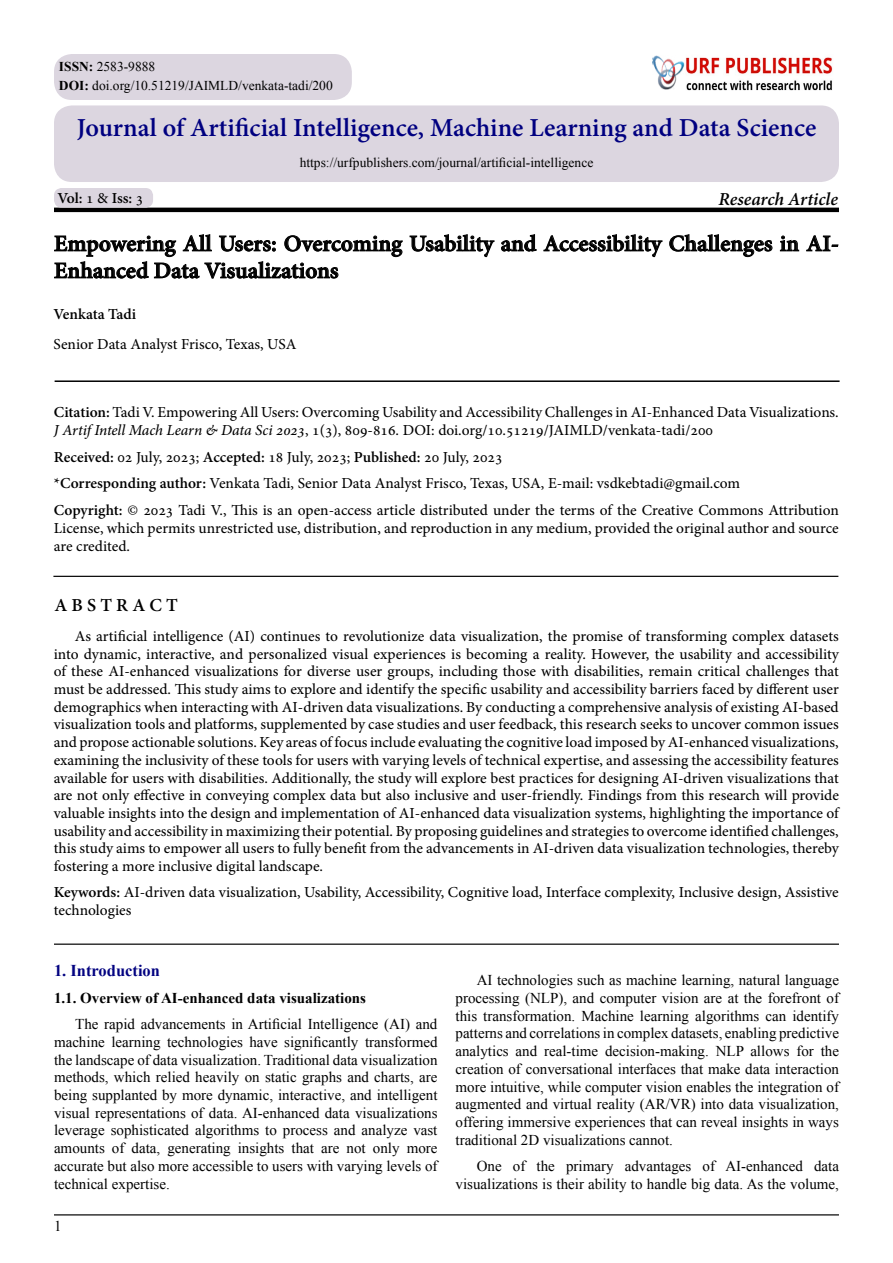
<style>
.page{position:relative;width:893px;height:1263px;background:#fff}
.page>*{position:absolute;margin:0;border:0;box-sizing:border-box;transform-origin:0 0}
.t1{font:700 25.5px "Adobe Hebrew";color:#000080}
.t2{font:700 22.5px "Adobe Hebrew";color:#000}
.t3{font:italic 700 18px "Adobe Hebrew";letter-spacing:-.005em;color:#000}
.t4{font:700 18px "Adobe Hebrew";letter-spacing:.23em;color:#000}
.t5{font:700 16.5px "Times New Roman";color:#030381}
.t6{font:15px/17.7px "Adobe Hebrew";color:#000}
.t7{font:15px/17.7px "Times New Roman";color:#000}
.t8{font:700 15px "Times New Roman";color:#000}
.t9{font:700 15px "Adobe Hebrew";letter-spacing:-.005em;color:#000}
.t10{font:13.5px/18.3px "Times New Roman";color:#000}
.s1{font-weight:700}
.s2{font-weight:400}
.s3{font-style:italic}
</style>
<div class="page">
<hr style="left:54px;top:208px;width:785px;height:4px;background:#000">
<svg style="left:409px;top:234px;width:86px;height:23px"></svg>
<svg style="left:501px;top:234px;width:36px;height:18px"></svg>
<svg style="left:543px;top:234px;width:120px;height:23px"></svg>
<svg style="left:669px;top:234px;width:104px;height:23px"></svg>
<svg style="left:780px;top:235px;width:19px;height:17px"></svg>
<svg style="left:806px;top:235px;width:32px;height:17px"></svg>
<svg style="left:54px;top:234px;width:349px;height:45px"></svg>
<hr style="left:55px;top:380px;width:785px;height:2px;background:#000">
<hr style="left:53px;top:576px;width:785px;height:1px;background:#000">
<hr style="left:54px;top:1214px;width:785px;height:1px;background:#000">
<div style="left:54px;top:188px;width:99px;height:20px;background:#dcd6e0;border-radius:8px"></div>
<div style="left:54px;top:105px;width:785px;height:77px;background:#dcd6e0;border-radius:18px"></div>
<img style="left:697px;top:57px;width:136px;height:33px">
<div style="left:641px;top:44px;width:56px;height:46px;background:#000;opacity:.5"></div>
<div style="left:642px;top:46px;width:50px;height:44px;background:#fff"></div>
<div style="left:651px;top:55px;width:44px;height:35px;background:#000;opacity:.75"></div>
<div style="left:54px;top:54px;width:298px;height:46px;background:#dcd6e0;border-radius:18px"></div>
<hr style="left:54px;top:943px;width:785px;height:2px;background:#000">
<p class="t10" style="left:59px;top:57px;width:275px"><span class="s1">ISSN:</span> 2583-9888<br><span class="s1">DOI:</span> doi.org/10.51219/JAIMLD/venkata-tadi/200</p>
<h1 class="t1" style="left:77px;top:112px;width:741px">Journal of Artificial Intelligence, Machine Learning and Data Science</h1>
<p class="t9" style="left:57px;top:189px;width:87px">Vol <span class="s2">1</span>: <span class="s2">&amp;</span> Iss <span class="s2">3</span>:</p>
<p class="t10" style="left:300px;top:153px;width:295px">https://urfpublishers.com/journal/artificial-intelligence</p>
<p class="t3" style="left:718px;top:188px;width:121px">Research Article</p>
<h2 class="t2" style="left:54px;top:230px;width:786px">Empowering All Users: Overcoming Usability and Accessibility Challenges in AI-</h2>
<h2 class="t2" style="left:54px;top:257px;width:286px">Enhanced Data Visualizations</h2>
<p class="t9" style="left:53px;top:305px;width:84px">Venkata Tadi</p>
<p class="t6" style="left:53px;top:336px;width:245px">Senior Data Analyst Frisco, Texas, USA</p>
<p class="t6" style="left:54px;top:403px;width:786px"><span class="s1">Citation:</span> Tadi .V Empowering All Users: Overcoming Usability and Accessibility Challenges in AI-Enhanced Data Visualizations.<br><span class="s3">J ArtifIntell Mach Learn &amp; Data Sci 2023</span>, , )3(1 809-816. DOI: doi.org/10.51219/JAIMLD/venkata-tadi/200</p>
<p class="t6" style="left:54px;top:443px;width:786px;line-height:26.5px"><span class="s1">Received:</span> 02 July, 2023; <span class="s1">Accepted:</span> 18 July, 2023; <span class="s1">Published:</span> 20 July, 2023<br><span class="s1">*Corresponding author:</span> Venkata Tadi, Senior Data Analyst Frisco, Texas, USA -E, mail: vsdkebtadi@gmail.com<br><span class="s1">Copyright:</span> © 2023 Tadi V., This is an open-access article distributed under the terms of the Creative Commons Attribution</p>
<p class="t6" style="left:54px;top:519px;width:786px">License, which permits unrestricted use, distribution, and reproduction in any medium, provided the original author and source are credited.</p>
<p class="t4" style="left:54px;top:595px;width:125px">AB TS RACT</p>
<p class="t6" style="left:54px;top:627px;width:787px;text-align:justify;text-indent:21px">As artificial intelligence (AI) continues to revolutionize data visualization, the promise of transforming complex datasets into dynamic, interactive, and personalized visual experiences is becoming a reality. However, the usability and accessibility of these AI-enhanced visualizations for diverse user groups, including those with disabilities, remain critical challenges that must be addressed. This study aims to explore and identify the specific usability and accessibility barriers faced by different user demographics when interacting with AI-driven data visualizations. By conducting a comprehensive analysis of existing AI-based visualization tools and platforms, supplemented by case studies and user feedback, this research seeks to uncover common issues and propose actionable solutions. Key areas of focus include evaluating the cognitive load imposed by AI-enhanced visualizations, examining the inclusivity of these tools for users with varying levels of technical expertise, and assessing the accessibility features available for users with disabilities. Additionally, the study will explore best practices for designing AI-driven visualizations that are not only effective in conveying complex data but also inclusive and user-friendly. Findings from this research will provide valuable insights into the design and implementation of AI-enhanced data visualization systems, highlighting the importance of usability and accessibility in maximizing their potential. By proposing guidelines and strategies to overcome identified challenges, this study aims to empower all users to fully benefit from the advancements in AI-driven data visualization technologies, thereby fostering a more inclusive digital landscape.</p>
<p class="t6" style="left:54px;top:884px;width:787px"><span class="s1">Keywords:</span> AI-driven data visualization, Usability, Accessibility, Cognitive load, Interface complexity, Inclusive design, Assistive technologies</p>
<p class="t5" style="left:54px;top:959px;width:108px">1. Introduction</p>
<p class="t8" style="left:54px;top:987px;width:314px">1.1. Overview of AI-enhanced data visualizations</p>
<p class="t7" style="left:54px;top:1015px;width:385px;text-align:right">The rapid advancements in Artificial Intelligence (AI) and machine learning technologies have significantly transformed the landscape of data visualization. Traditional data visualization methods, which relied heavily on static graphs and charts, are being supplanted by more dynamic, interactive, and intelligent visual representations of data. AI-enhanced data visualizations leverage sophisticated algorithms to process and analyze vast more</p>
<p class="t7" style="left:132px;top:1139px;width:30px">data,</p>
<p class="t7" style="left:167px;top:1139px;width:65px">generating</p>
<p class="t7" style="left:238px;top:1139px;width:48px">insights</p>
<p class="t7" style="left:292px;top:1139px;width:24px">that</p>
<p class="t7" style="left:373px;top:1139px;width:28px">only</p>
<p class="t7" style="left:112px;top:1139px;width:14px">of</p>
<p class="t7" style="left:54px;top:1139px;width:385px">amounts<br>accurate but also more accessible to users with varying levels of technical expertise.</p>
<p class="t7" style="left:347px;top:1139px;width:21px">not</p>
<p class="t7" style="left:321px;top:1139px;width:20px">are</p>
<p class="t7" style="left:54px;top:1217px;width:9px">1</p>
<p class="t7" style="left:455px;top:971px;width:385px;text-align:right">AI technologies such as machine learning, natural language processing (NLP ,) and computer vision are at the forefront of this transformation. Machine learning algorithms can identify patterns and correlations in complex datasets, enabling predictive the</p>
<p class="t7" style="left:455px;top:1042px;width:385px">analytics<br>creation of conversational interfaces that make data interaction more intuitive, while computer vision enables the integration of augmented and virtual reality (AR/VR) into data visualization, offering immersive experiences that can reveal insights in ways traditional D2 visualizations cannot.</p>
<p class="t7" style="left:814px;top:1157px;width:26px">data</p>
<p class="t7" style="left:516px;top:1042px;width:23px">and</p>
<p class="t7" style="left:544px;top:1042px;width:56px">real-time</p>
<p class="t7" style="left:605px;top:1042px;width:105px">decision-making.</p>
<p class="t7" style="left:716px;top:1042px;width:75px">NLP allows</p>
<p class="t7" style="left:796px;top:1042px;width:19px">for</p>
<p class="t7" style="left:537px;top:1157px;width:20px">the</p>
<p class="t7" style="left:566px;top:1157px;width:49px">primary</p>
<p class="t7" style="left:625px;top:1157px;width:68px">advantages</p>
<p class="t7" style="left:725px;top:1157px;width:79px">AI-enhanced</p>
<p class="t7" style="left:513px;top:1157px;width:14px">of</p>
<p class="t7" style="left:702px;top:1157px;width:14px">of</p>
<p class="t7" style="left:455px;top:1157px;width:385px;text-indent:21px">One<br>visualizations is their ability to handle big data. As the volume,</p>
</div>
